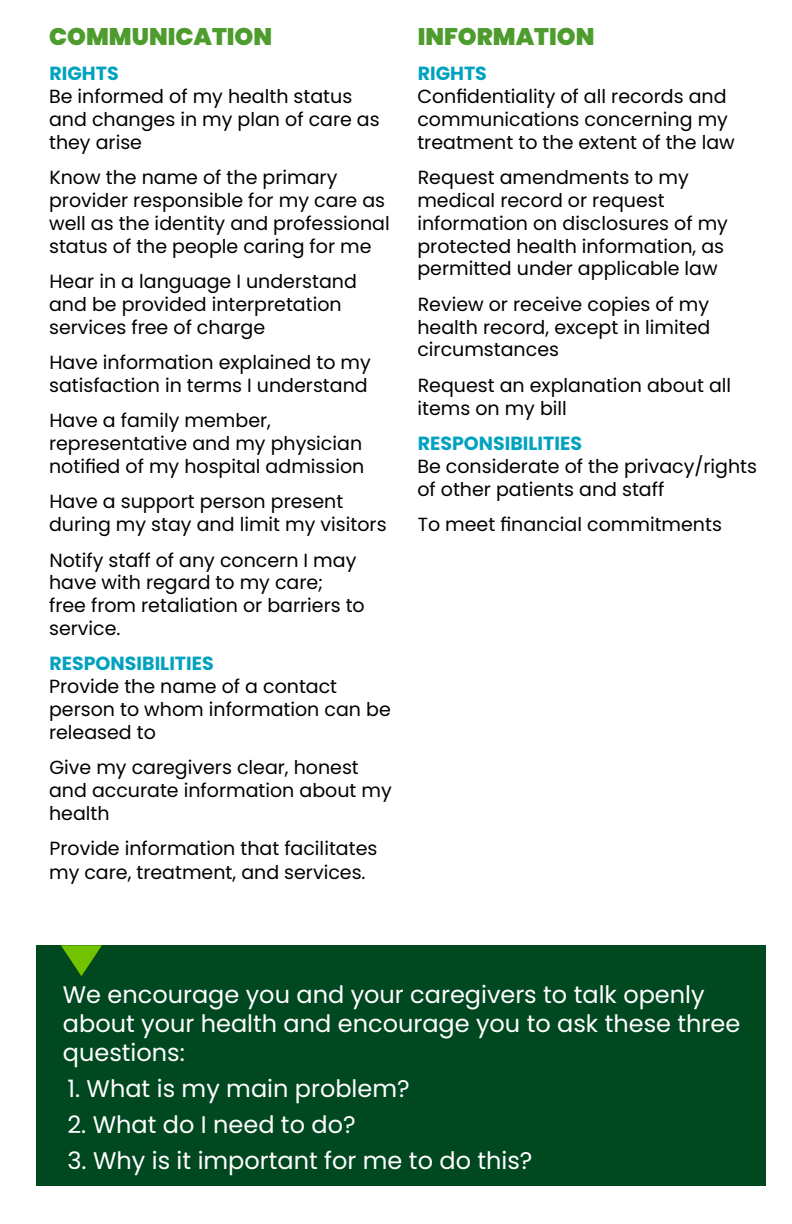
<style>
.page{position:relative;width:792px;height:1224px;background:#fff}
.page>*{position:absolute;margin:0;border:0;box-sizing:border-box;transform-origin:0 0}
.t1{font:24px/28.8px "Poppins";color:#fff}
.t2{font:900 24px "Poppins";color:#4d9c2d}
.t3{font:19px/22.8px "Poppins";color:#000}
.t4{font:700 19px "Poppins";color:#00a2bf}
</style>
<div class="page">
<div style="left:36px;top:945px;width:729px;height:240px;background:#004820"></div>
<svg style="left:61px;top:945px;width:41px;height:31px"></svg>
<p class="t2" style="left:49px;top:23px;width:225px">COMMUNICATION</p>
<p class="t4" style="left:49px;top:63px;width:71px">RIGHTS</p>
<p class="t3" style="left:49px;top:85px;width:332px">Be informed of my health status and changes in my plan of care as they arise</p>
<p class="t3" style="left:49px;top:166px;width:342px">Know the name of the primary provider responsible for my care as well as the identity and professional status of the people caring for me</p>
<p class="t3" style="left:49px;top:270px;width:309px">Hear in a language I understand and be provided interpretation services free of charge</p>
<p class="t3" style="left:49px;top:351px;width:323px">Have information explained to my satisfaction in terms I understand</p>
<p class="t3" style="left:49px;top:409px;width:317px">Have a family member, representative and my physician notified of my hospital admission</p>
<p class="t3" style="left:49px;top:490px;width:339px">Have a support person present during my stay and limit my visitors</p>
<p class="t3" style="left:49px;top:549px;width:317px">Notify staff of any concern I may have with regard to my care; free from retaliation or barriers to service.</p>
<p class="t4" style="left:49px;top:653px;width:166px">RESPONSIBILITIES</p>
<p class="t3" style="left:49px;top:675px;width:343px">Provide the name of a contact person to whom information can be released to</p>
<p class="t3" style="left:49px;top:756px;width:344px">Give my caregivers clear, honest and accurate information about my health</p>
<p class="t3" style="left:49px;top:837px;width:330px;line-height:24px">Provide information that facilitates my care, treatment, and services.</p>
<p class="t2" style="left:418px;top:23px;width:178px">INFORMATION</p>
<p class="t4" style="left:418px;top:63px;width:71px">RIGHTS</p>
<p class="t3" style="left:417px;top:85px;width:319px">Confidentiality of all records and communications concerning my treatment to the extent of the law</p>
<p class="t3" style="left:417px;top:166px;width:312px">Request amendments to my medical record or request information on disclosures of my protected health information, as permitted under applicable law</p>
<p class="t3" style="left:417px;top:293px;width:294px;text-align:justify">Review or receive copies of my health record, except in limited circumstances</p>
<p class="t3" style="left:417px;top:374px;width:315px">Request an explanation about all items on my bill</p>
<p class="t4" style="left:418px;top:432px;width:166px">RESPONSIBILITIES</p>
<p class="t3" style="left:417px;top:455px;width:341px">Be considerate of the privacy/rights of other patients and staff</p>
<p class="t3" style="left:418px;top:513px;width:306px">To meet financial commitments</p>
<p class="t1" style="left:63px;top:981px;width:679px">We encourage you and your caregivers to talk openly about your health and encourage you to ask these three questions:</p>
<p class="t1" style="left:68px;top:1074px;width:344px">1. What is my main problem?</p>
<p class="t1" style="left:68px;top:1110px;width:290px">2. What do I need to do?</p>
<p class="t1" style="left:68px;top:1146px;width:467px">3. Why is it important for me to do this?</p>
</div>
